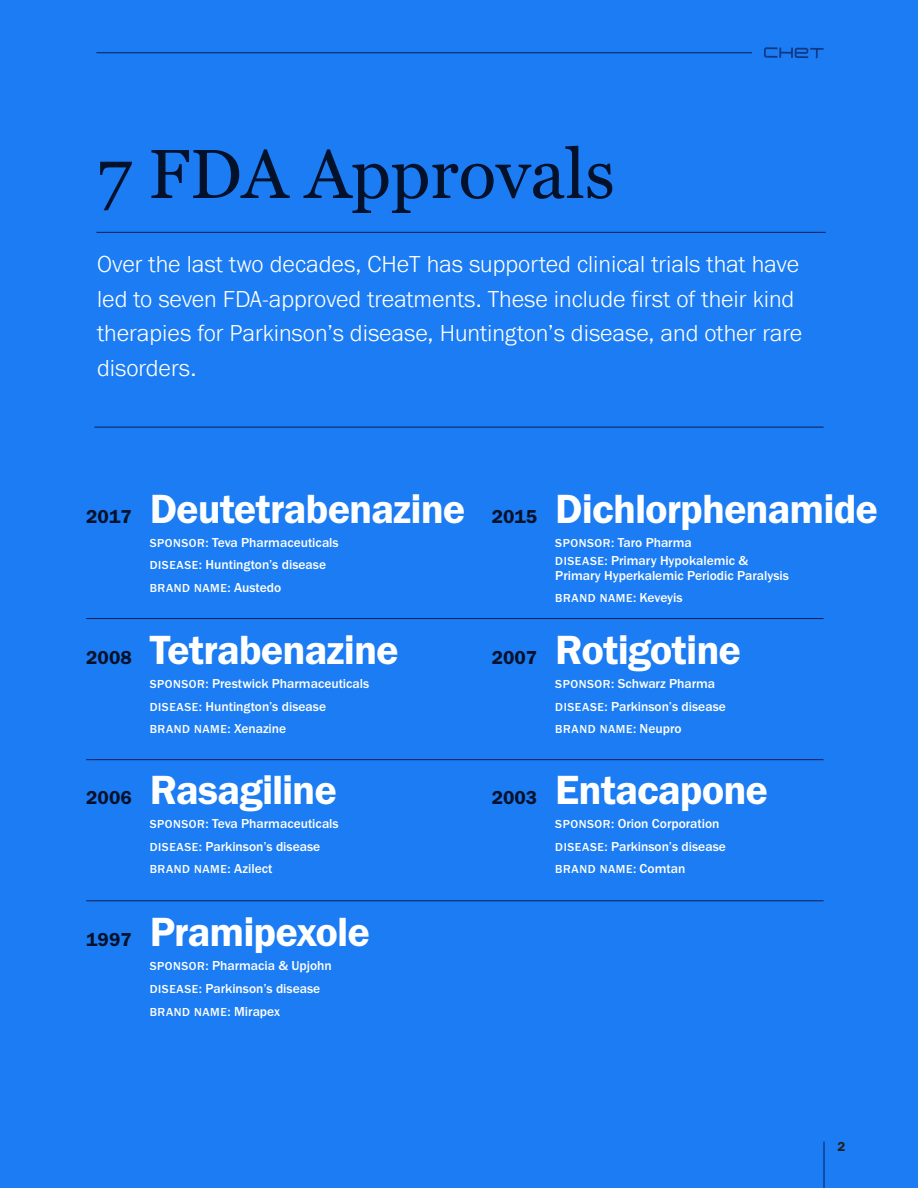
<style>
.page{position:relative;width:918px;height:1188px;background:#fff}
.page>*{position:absolute;margin:0;border:0;box-sizing:border-box;transform-origin:0 0}
.t1{font:69.15px "Georgia";color:#04112b}
.t2{font:42.3px "Franklin Gothic URW Dem";letter-spacing:-.025em;color:#fff}
.t3{font:300 24px/34.5px "Franklin Gothic URW";color:#fff}
.t4{font:500 13.5px/22.8px "Franklin Gothic URW";color:#fff}
.t5{font:13.5px "Franklin Gothic URW Dem";color:#231f20}
.t6{font:500 12px "Franklin Gothic URW";letter-spacing:.045em;color:#fff}
.s1{font-size:19.35px;color:#04112b}
.s2{font-size:12px}
.s3{font-size:13.5px}
</style>
<div class="page">
<div style="left:1px;top:0;width:917px;height:1187px;background:#1b7cf3"></div>
<svg style="left:764px;top:47px;width:60px;height:11px"></svg>
<hr style="left:96px;top:232px;width:730px;height:1px;background:#0e1c56">
<hr style="left:94px;top:427px;width:730px;height:1px;background:#0e1c56">
<hr style="left:86px;top:759px;width:738px;height:1px;background:#0e1c56">
<hr style="left:86px;top:618px;width:738px;height:1px;background:#0e1c56">
<hr style="left:86px;top:901px;width:738px;height:1px;background:#0e1c56">
<hr style="left:824px;top:1142px;width:1px;height:46px;background:#0e1c56">
<hr style="left:96px;top:53px;width:656px;height:1px;background:#0e1c56">
<h1 class="t1" style="left:97px;top:124px;width:519px">7 FDA Approvals</h1>
<h3 class="t3" style="left:97px;top:246px;width:707px">Over the last two decades, CHeT has supported clinical trials that have led to seven FDA-approved treatments. These include first of their kind therapies for Parkinson’s disease, Huntington’s disease, and other rare disorders.</h3>
<h2 class="t2" style="left:86px;top:483px;width:381px"><span class="s1">2017</span> Deutetrabenazine</h2>
<p class="t4" style="left:150px;top:531px;width:190px"><span class="s2">SPONSOR</span>: Teva Pharmaceuticals<br><span class="s2">DISEASE</span>: Huntington’s disease</p>
<p class="t6" style="left:150px;top:581px;width:133px">BRAND NAME<span class="s3">: Austedo</span></p>
<h2 class="t2" style="left:86px;top:624px;width:314px"><span class="s1">2008</span> Tetrabenazine</h2>
<p class="t4" style="left:150px;top:672px;width:221px"><span class="s2">SPONSOR</span>: Prestwick Pharmaceuticals<br><span class="s2">DISEASE</span>: Huntington’s disease</p>
<p class="t6" style="left:150px;top:722px;width:138px">BRAND NAME<span class="s3">: Xenazine</span></p>
<h2 class="t2" style="left:86px;top:764px;width:252px"><span class="s1">2006</span> Rasagiline</h2>
<p class="t4" style="left:150px;top:812px;width:190px"><span class="s2">SPONSOR</span>: Teva Pharmaceuticals<br><span class="s2">DISEASE</span>: Parkinson’s disease</p>
<p class="t6" style="left:150px;top:862px;width:124px">BRAND NAME<span class="s3">: Azilect</span></p>
<h2 class="t2" style="left:86px;top:906px;width:285px"><span class="s1">1997</span> Pramipexole</h2>
<p class="t4" style="left:150px;top:954px;width:184px"><span class="s2">SPONSOR</span>: Pharmacia &amp; Upjohn<br><span class="s2">DISEASE</span>: Parkinson’s disease</p>
<p class="t6" style="left:150px;top:1004px;width:132px">BRAND NAME<span class="s3">: Mirapex</span></p>
<h2 class="t2" style="left:492px;top:483px;width:388px"><span class="s1">2015</span> Dichlorphenamide</h2>
<p class="t4" style="left:555px;top:533px;width:194px;line-height:18px"><span class="s2">SPONSOR</span>: Taro Pharma<br><span class="s2">DISEASE</span>: Primary Hypokalemic &amp;</p>
<p class="t4" style="left:555px;top:564px;width:235px">Primary Hyperkalemic Periodic Paralysis</p>
<p class="t6" style="left:555px;top:591px;width:129px">BRAND NAME<span class="s3">: Keveyis</span></p>
<h2 class="t2" style="left:492px;top:624px;width:251px"><span class="s1">2007</span> Rotigotine</h2>
<p class="t4" style="left:555px;top:672px;width:172px"><span class="s2">SPONSOR</span>: Schwarz Pharma<br><span class="s2">DISEASE</span>: Parkinson’s disease</p>
<p class="t6" style="left:555px;top:722px;width:128px">BRAND NAME<span class="s3">: Neupro</span></p>
<h2 class="t2" style="left:492px;top:764px;width:278px"><span class="s1">2003</span> Entacapone</h2>
<p class="t4" style="left:555px;top:812px;width:172px"><span class="s2">SPONSOR</span>: Orion Corporation<br><span class="s2">DISEASE</span>: Parkinson’s disease</p>
<p class="t6" style="left:555px;top:862px;width:132px">BRAND NAME<span class="s3">: Comtan</span></p>
<p class="t5" style="left:838px;top:1138px;width:9px">2</p>
</div>
